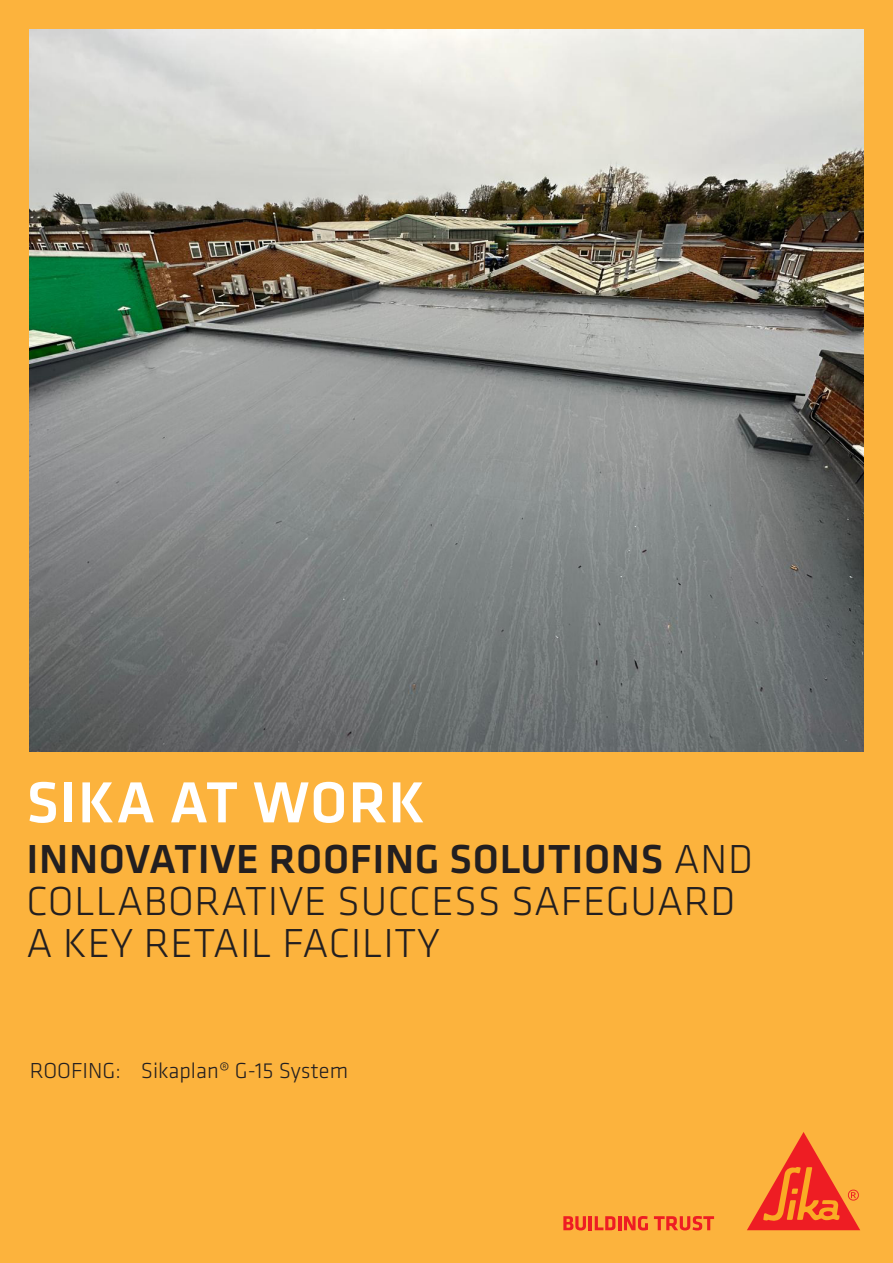
<style>
.page{position:relative;width:893px;height:1263px;background:#fcb33d}
.page>*{position:absolute;margin:0;border:0;box-sizing:border-box;transform-origin:0 0}
.SI_Klavika_COVER_Titel{font:500 60px "Klavika";letter-spacing:.015em;color:#fff}
.SI_Klavika_COVER_Titel-2{font:300 42px/42px "Klavika";letter-spacing:.015em;color:#231f20}
.SI_Klavika_COVER_Subline{font:300 22.5px "Klavika";color:#231f20}
.s1{font-weight:500}
</style>
<div class="page">
<img style="left:30px;top:30px;width:833px;height:722px">
<svg style="left:563px;top:1216px;width:23px;height:14px"></svg>
<hr style="left:589px;top:1216px;width:3px;height:14px;background:#ee1d23">
<svg style="left:595px;top:1216px;width:20px;height:14px"></svg>
<hr style="left:618px;top:1216px;width:3px;height:14px;background:#ee1d23">
<svg style="left:624px;top:1216px;width:24px;height:14px"></svg>
<svg style="left:654px;top:1216px;width:60px;height:14px"></svg>
<svg style="left:747px;top:1132px;width:113px;height:98px"></svg>
<p class="SI_Klavika_COVER_Titel" style="left:27px;top:762px;width:400px">SIKA AT WORK</p>
<p class="SI_Klavika_COVER_Titel-2" style="left:27px;top:837px;width:728px"><span class="s1">INNOVATIVE ROOFING SOLUTIONS</span> AND<br>COLLABORATIVE SUCCESS SAFEGUARD<br>A KEY RETAIL FACILITY</p>
<p class="SI_Klavika_COVER_Subline" style="left:30px;top:1057px;width:320px">ROOFING: Sikaplan® G-15 System</p>
</div>
